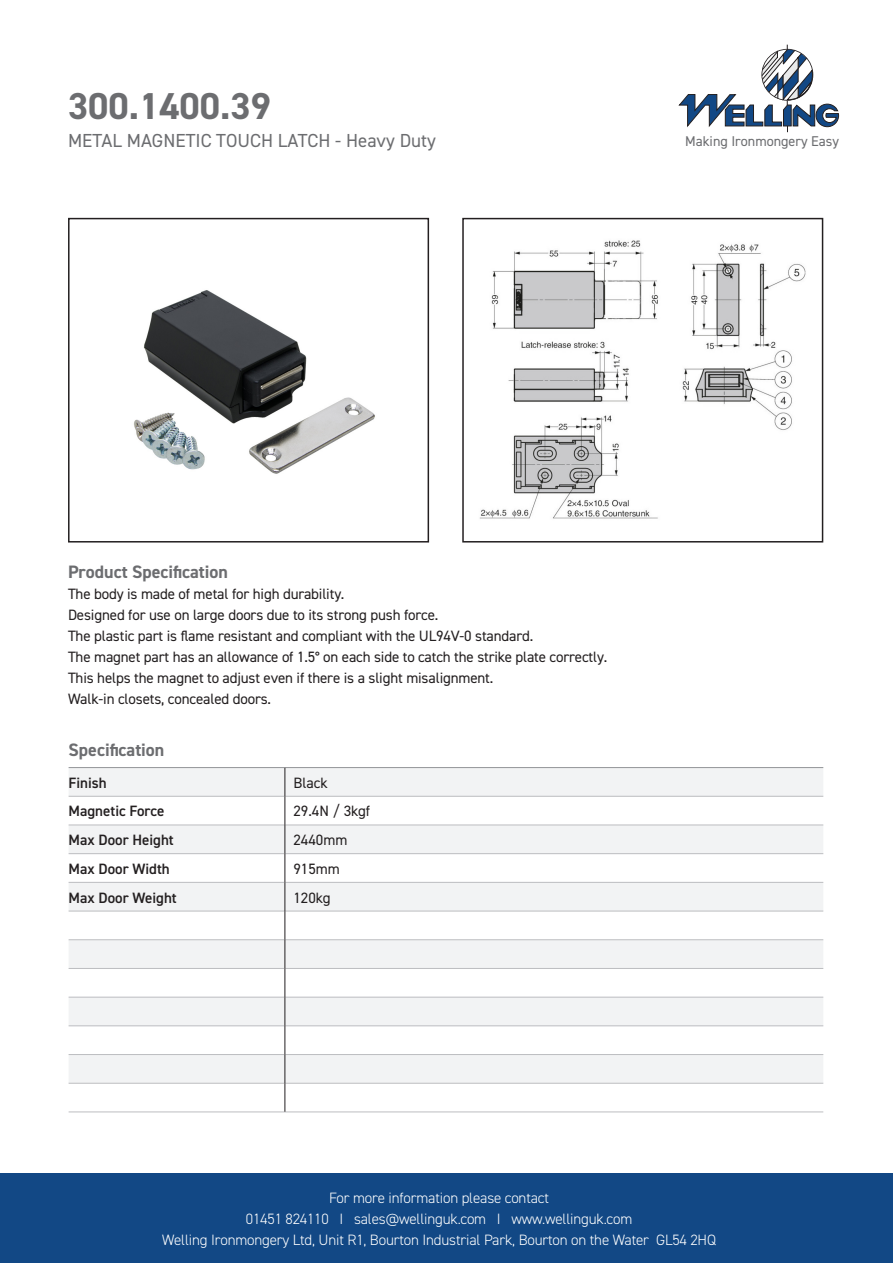
<style>
.page{position:relative;width:893px;height:1263px;background:#fff}
.page>*{position:absolute;margin:0;border:0;box-sizing:border-box;transform-origin:0 0}
.t1{font:700 37.5px "DIN2014";color:#6c6d70}
.t2{font:18.9px "DIN2014";color:#6c6d70}
.t3{font:700 18px "DIN2014";color:#6c6d70}
.t4{font:15px/21px "DIN2014";letter-spacing:-.01em;color:#231f20}
.t5{font:300 15px/21px "DIN2014";letter-spacing:-.01em;color:#fff;text-align:center}
.t6{font:600 15px "DIN2014";color:#231f20}
.t7{font:14.1px "DIN2014";color:#6c6d70}
</style>
<div class="page">
<div style="left:0;top:1174px;width:893px;height:89px;background:#124885"></div>
<svg style="left:678px;top:45px;width:161px;height:87px"></svg>
<div style="left:68px;top:218px;width:361px;height:324px;border:2px solid #231f20"></div>
<div style="left:462px;top:218px;width:361px;height:324px;border:2px solid #231f20"></div>
<svg style="left:69px;top:768px;width:754px;height:315px;fill:#f2f3f4"></svg>
<hr style="left:69px;top:767px;width:216px;height:1px;background:#939598">
<hr style="left:285px;top:767px;width:538px;height:1px;background:#939598">
<hr style="left:69px;top:796px;width:216px;height:1px;background:#bcbdc0">
<hr style="left:285px;top:796px;width:538px;height:1px;background:#bcbdc0">
<hr style="left:69px;top:825px;width:216px;height:1px;background:#bcbdc0">
<hr style="left:285px;top:825px;width:538px;height:1px;background:#bcbdc0">
<hr style="left:69px;top:853px;width:216px;height:1px;background:#bcbdc0">
<hr style="left:285px;top:853px;width:538px;height:1px;background:#bcbdc0">
<hr style="left:69px;top:882px;width:216px;height:1px;background:#bcbdc0">
<hr style="left:285px;top:882px;width:538px;height:1px;background:#bcbdc0">
<hr style="left:69px;top:911px;width:216px;height:1px;background:#bcbdc0">
<hr style="left:285px;top:911px;width:538px;height:1px;background:#bcbdc0">
<hr style="left:69px;top:939px;width:216px;height:1px;background:#bcbdc0">
<hr style="left:285px;top:939px;width:538px;height:1px;background:#bcbdc0">
<hr style="left:69px;top:968px;width:216px;height:1px;background:#bcbdc0">
<hr style="left:285px;top:968px;width:538px;height:1px;background:#bcbdc0">
<hr style="left:69px;top:997px;width:216px;height:1px;background:#bcbdc0">
<hr style="left:285px;top:997px;width:538px;height:1px;background:#bcbdc0">
<hr style="left:69px;top:1025px;width:216px;height:1px;background:#bcbdc0">
<hr style="left:285px;top:1025px;width:538px;height:1px;background:#bcbdc0">
<hr style="left:69px;top:1054px;width:216px;height:1px;background:#bcbdc0">
<hr style="left:285px;top:1054px;width:538px;height:1px;background:#bcbdc0">
<hr style="left:69px;top:1083px;width:216px;height:1px;background:#bcbdc0">
<hr style="left:285px;top:1083px;width:538px;height:1px;background:#bcbdc0">
<hr style="left:69px;top:1112px;width:216px;height:1px;background:#bcbdc0">
<hr style="left:285px;top:1112px;width:538px;height:1px;background:#bcbdc0">
<svg style="left:285px;top:768px;width:1px;height:344px"></svg>
<img style="left:134px;top:290px;width:241px;height:184px">
<img style="left:479px;top:240px;width:327px;height:279px">
<p class="t1" style="left:68px;top:81px;width:204px">300.1400.39</p>
<p class="t2" style="left:68px;top:128px;width:369px">METAL MAGNETIC TOUCH LATCH - Heavy Duty</p>
<p class="t7" style="left:685px;top:132px;width:155px">Making Ironmongery Easy</p>
<p class="t3" style="left:68px;top:560px;width:161px">Product Specification</p>
<p class="t4" style="left:68px;top:583px;width:278px">The body is made of metal for high durability.</p>
<p class="t4" style="left:68px;top:604px;width:372px">Designed for use on large doors due to its strong push force.</p>
<p class="t4" style="left:68px;top:625px;width:467px">The plastic part is flame resistant and compliant with the UL94V-0 standard.</p>
<p class="t4" style="left:68px;top:646px;width:541px">The magnet part has an allowance of 1.5° on each side to catch the strike plate correctly.<br>This helps the magnet to adjust even if there is a slight misalignment.</p>
<p class="t4" style="left:68px;top:688px;width:205px">Walk-in closets, concealed doors.</p>
<p class="t3" style="left:69px;top:738px;width:97px">Specification</p>
<p class="t6" style="left:69px;top:773px;width:40px">Finish</p>
<p class="t4" style="left:293px;top:772px;width:36px">Black</p>
<p class="t6" style="left:69px;top:801px;width:97px">Magnetic Force</p>
<p class="t4" style="left:293px;top:800px;width:78px">29.4N / 3kgf</p>
<p class="t6" style="left:69px;top:830px;width:107px">Max Door Height</p>
<p class="t4" style="left:293px;top:829px;width:56px">2440mm</p>
<p class="t6" style="left:69px;top:859px;width:103px">Max Door Width</p>
<p class="t4" style="left:293px;top:858px;width:48px">915mm</p>
<p class="t6" style="left:69px;top:887px;width:110px">Max Door Weight</p>
<p class="t4" style="left:293px;top:886px;width:39px">120kg</p>
<p class="t5" style="left:162px;top:1187px;width:555px">For more information please contact<br>01451 824110 I sales@wellinguk.com I www.wellinguk.com<br>Welling Ironmongery Ltd, Unit R1, Bourton Industrial Park, Bourton on the Water GL54 2HQ</p>
</div>
